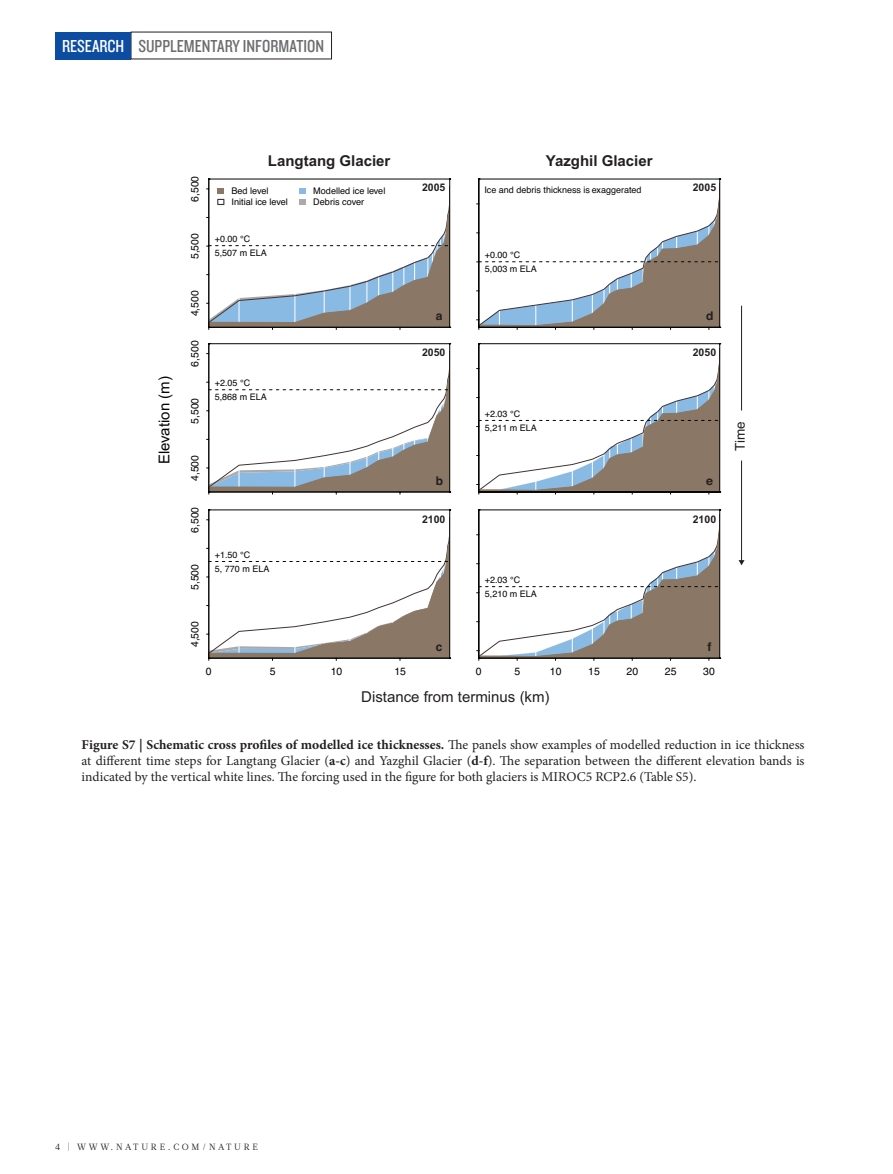
<style>
.page{position:relative;width:893px;height:1174px;background:#fff}
.page>*{position:absolute;margin:0;border:0;box-sizing:border-box;transform-origin:0 0}
.t1{font:18px "Knockout 29 Junior Ltweight";color:#6c6d70}
.t2{font:18px "Knockout 29 Junior Ltweight";color:#fff}
.t3{font:700 15px "Arial";color:#231f20}
.t4{font:15px "Arial";color:#231f20}
.t5{font:15px "Arial";color:#050504}
.t6{font:13.5px/16.2px "Minion Pro";color:#231f20;text-align:justify}
.t7{font:13.5px "Arial";color:#231f20}
.t8{font:700 12px "Helvetica";color:#231f20}
.t9{font:10.5px "Helvetica";color:#050504}
.t10{font:700 10.5px "Arial";color:#231f20}
.t11{font:9.15px/11.4px "Helvetica";color:#050504}
.t12{font:9px/14px "Helvetica";color:#050504}
.t13{font:9px "Glosa Math";letter-spacing:.3em;color:#231f20}
.s1{font-weight:700}
</style>
<div class="page">
<div style="left:55px;top:32px;width:76px;height:27px;background:#0d4da1"></div>
<hr style="left:208px;top:179px;width:1px;height:148px;background:#050504">
<hr style="left:209px;top:179px;width:241px;height:1px;background:#050504">
<hr style="left:449px;top:179px;width:1px;height:148px;background:#050504">
<svg style="left:207px;top:186px;width:244px;height:143px"></svg>
<hr style="left:208px;top:344px;width:1px;height:148px;background:#050504">
<hr style="left:209px;top:343px;width:241px;height:1px;background:#050504">
<hr style="left:449px;top:344px;width:1px;height:148px;background:#050504">
<svg style="left:207px;top:350px;width:244px;height:144px"></svg>
<hr style="left:208px;top:510px;width:1px;height:148px;background:#050504">
<hr style="left:209px;top:509px;width:241px;height:1px;background:#050504">
<hr style="left:449px;top:510px;width:1px;height:148px;background:#050504">
<svg style="left:207px;top:517px;width:244px;height:143px"></svg>
<svg style="left:477px;top:179px;width:244px;height:150px"></svg>
<svg style="left:477px;top:343px;width:244px;height:151px"></svg>
<svg style="left:477px;top:509px;width:244px;height:151px"></svg>
<hr style="left:741px;top:460px;width:1px;height:101px;background:#231f20">
<svg style="left:738px;top:560px;width:6px;height:5px"></svg>
<hr style="left:741px;top:306px;width:1px;height:104px;background:#231f20">
<h1 class="t2" style="left:62px;top:34px;width:64px">RESEARCH</h1>
<h1 class="t1" style="left:138px;top:34px;width:187px">SUPPLEMENTARY INFORMATION</h1>
<p class="t5" style="left:155px;top:464px;width:89px;rotate:-90deg">Elevation (m)</p>
<p class="t3" style="left:268px;top:151px;width:124px">Langtang Glacier</p>
<p class="t3" style="left:546px;top:151px;width:108px">Yazghil Glacier</p>
<p class="t9" style="left:187px;top:202px;width:28px;rotate:-90deg">6,500</p>
<p class="t11" style="left:231px;top:185px;width:58px">Bed level<br>Initial ice level</p>
<p class="t11" style="left:313px;top:185px;width:74px">Modelled ice level<br>Debris cover</p>
<p class="t9" style="left:187px;top:259px;width:28px;rotate:-90deg">5,500</p>
<p class="t9" style="left:187px;top:316px;width:28px;rotate:-90deg">4,500</p>
<p class="t9" style="left:187px;top:367px;width:28px;rotate:-90deg">6,500</p>
<p class="t9" style="left:187px;top:424px;width:28px;rotate:-90deg">5,500</p>
<p class="t9" style="left:187px;top:481px;width:28px;rotate:-90deg">4,500</p>
<p class="t9" style="left:187px;top:533px;width:28px;rotate:-90deg">6,500</p>
<p class="t9" style="left:187px;top:590px;width:28px;rotate:-90deg">5,500</p>
<p class="t9" style="left:187px;top:647px;width:28px;rotate:-90deg">4,500</p>
<p class="t12" style="left:215px;top:232px;width:54px">+0.00 °C<br>5,507 m ELA</p>
<p class="t12" style="left:215px;top:376px;width:54px">+2.05 °C<br>5,868 m ELA</p>
<p class="t12" style="left:215px;top:548px;width:56px">+1.50 °C<br>5, 770 m ELA</p>
<p class="t9" style="left:206px;top:663px;width:7px">0</p>
<p class="t9" style="left:270px;top:663px;width:7px">5</p>
<p class="t9" style="left:331px;top:663px;width:13px">10</p>
<p class="t9" style="left:394px;top:663px;width:13px">15</p>
<p class="t10" style="left:422px;top:180px;width:25px">2005</p>
<p class="t10" style="left:693px;top:180px;width:25px">2005</p>
<p class="t12" style="left:484px;top:183px;width:159px">Ice and debris thickness is exaggerated</p>
<p class="t12" style="left:485px;top:248px;width:54px">+0.00 °C<br>5,003 m ELA</p>
<p class="t8" style="left:436px;top:306px;width:8px">a</p>
<p class="t8" style="left:706px;top:306px;width:9px">d</p>
<p class="t10" style="left:422px;top:345px;width:25px">2050</p>
<p class="t10" style="left:693px;top:345px;width:25px">2050</p>
<p class="t12" style="left:485px;top:407px;width:54px">+2.03 °C<br>5,211 m ELA</p>
<p class="t8" style="left:436px;top:470px;width:9px">b</p>
<p class="t8" style="left:706px;top:470px;width:8px">e</p>
<p class="t10" style="left:422px;top:512px;width:25px">2100</p>
<p class="t10" style="left:693px;top:512px;width:25px">2100</p>
<p class="t8" style="left:436px;top:637px;width:8px">c</p>
<p class="t12" style="left:485px;top:573px;width:54px">+2.03 °C<br>5,210 m ELA</p>
<p class="t8" style="left:707px;top:637px;width:5px">f</p>
<p class="t9" style="left:476px;top:663px;width:7px">0</p>
<p class="t9" style="left:514px;top:663px;width:7px">5</p>
<p class="t9" style="left:550px;top:663px;width:13px">10</p>
<p class="t9" style="left:588px;top:663px;width:13px">15</p>
<p class="t9" style="left:627px;top:663px;width:13px">20</p>
<p class="t9" style="left:665px;top:663px;width:13px">25</p>
<p class="t9" style="left:703px;top:663px;width:13px">30</p>
<p class="t4" style="left:361px;top:686px;width:190px">Distance from terminus (km)</p>
<p class="t7" style="left:731px;top:451px;width:31px;rotate:-90deg">Time</p>
<p class="t6" style="left:82px;top:736px;width:724px"><span class="s1">Figure S7 | Schematic cross profiles of modelled ice thicknesses.</span> The panels show examples of modelled reduction in ice thickness at different time steps for Langtang Glacier (<span class="s1">a-c</span>) and Yazghil Glacier (<span class="s1">d-f</span>). The separation between the different elevation bands is indicated by the vertical white lines. The forcing used in the figure for both glaciers is MIROC5 RCP2.6 (Table S5).</p>
<p class="t13" style="left:55px;top:1141px;width:204px">4 | WWW.NATURE.COM/NATURE</p>
</div>
